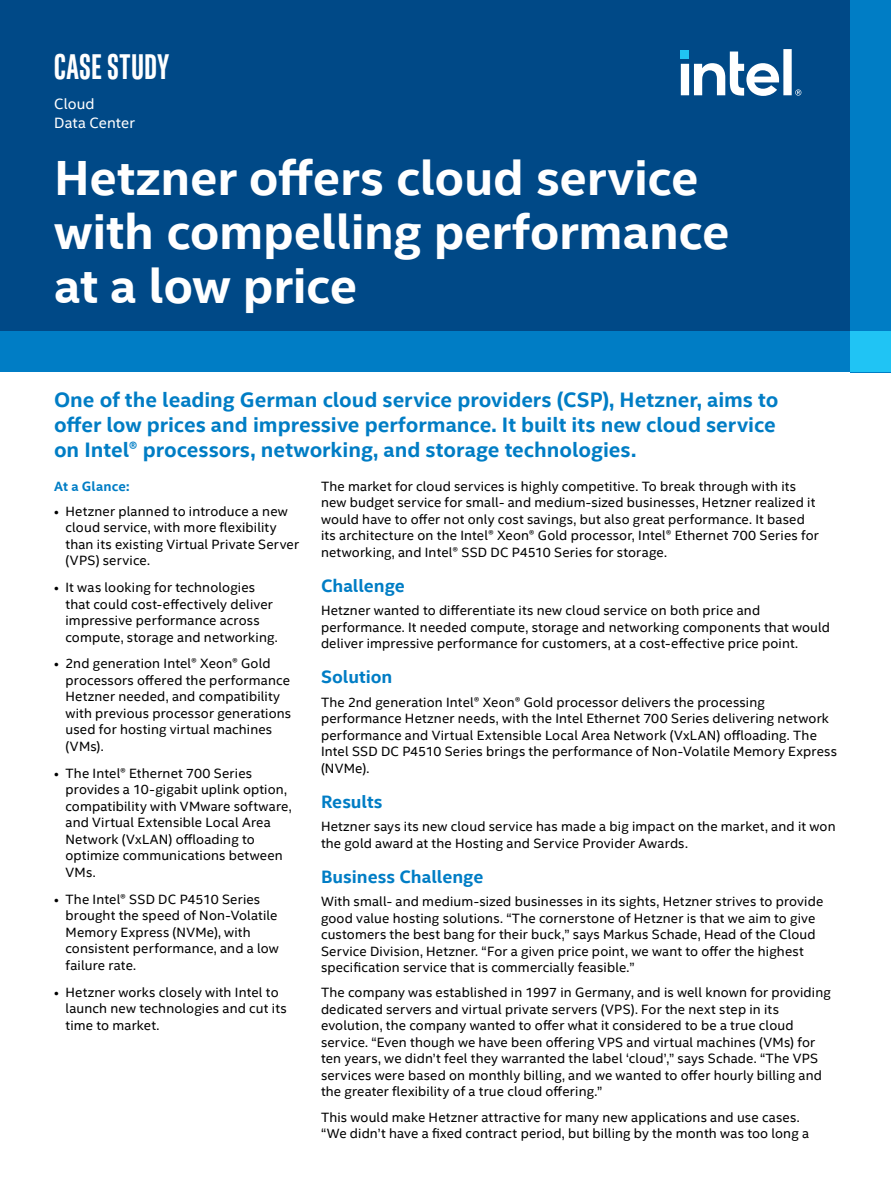
<style>
.page{position:relative;width:891px;height:1188px;background:#fff}
.page>*{position:absolute;margin:0;border:0;box-sizing:border-box;transform-origin:0 0}
.t1{font:700 49.5px/54px "Intel Clear";letter-spacing:-.005em;color:#fff}
.t2{font:700 36px "Intel Clear Pro";letter-spacing:.025em;color:#fff}
.t3{font:700 21px/25.2px "Intel Clear";color:#007dc5}
.t4{font:700 18px "Intel Clear";color:#007dc5}
.t5{font:15px/19.2px "Intel Clear";letter-spacing:.005em;color:#fff}
.t6{font:13.5px/16.5px "Intel Clear";letter-spacing:.01em;color:#000}
.t7{font:700 13.5px "Intel Clear";letter-spacing:.015em;color:#007dc5}
</style>
<div class="page">
<div style="left:0;top:0;width:891px;height:372px;background:#004987"></div>
<div style="left:0;top:332px;width:891px;height:40px;background:#007dc5"></div>
<div style="left:850px;top:0;width:41px;height:372px;background:#007dc5"></div>
<svg style="left:681px;top:49px;width:120px;height:47px"></svg>
<div style="left:850px;top:332px;width:41px;height:40px;background:#20c4f4"></div>
<h2 class="t2" style="left:54px;top:44px;width:117px">CASE STUDY</h2>
<p class="t5" style="left:54px;top:94px;width:82px">Cloud<br>Data Center</p>
<h1 class="t1" style="left:54px;top:149px;width:677px">Hetzner offers cloud service with compelling performance at a low price</h1>
<h3 class="t3" style="left:54px;top:386px;width:726px">One of the leading German cloud service providers (CSP), Hetzner, aims to offer low prices and impressive performance. It built its new cloud service on Intel® processors, networking, and storage technologies.</h3>
<p class="t7" style="left:54px;top:477px;width:77px">At a Glance:</p>
<p class="t6" style="left:66px;top:502px;width:235px;text-indent:-11px">• Hetzner planned to introduce a new cloud service, with more flexibility than its existing Virtual Private Server (VPS) service.</p>
<p class="t6" style="left:66px;top:579px;width:214px;text-indent:-11px">• It was looking for technologies that could cost-effectively deliver impressive performance across compute, storage and networking.</p>
<p class="t6" style="left:66px;top:655px;width:227px;text-indent:-11px">• 2nd generation Intel® Xeon® Gold processors offered the performance<br>Hetzner needed, and compatibility with previous processor generations used for hosting virtual machines (VMs).</p>
<p class="t6" style="left:66px;top:764px;width:228px;text-indent:-11px">• The Intel® Ethernet 700 Series provides a 10-gigabit uplink option, compatibility with VMware software, and Virtual Extensible Local Area<br>Network (VxLAN) offloading to optimize communications between<br>VMs.</p>
<p class="t6" style="left:66px;top:890px;width:215px;text-indent:-11px">• The Intel® SSD DC P4510 Series brought the speed of Non-Volatile<br>Memory Express (NVMe), with consistent performance, and a low failure rate.</p>
<p class="t6" style="left:66px;top:983px;width:223px;text-indent:-11px">• Hetzner works closely with Intel to launch new technologies and cut its time to market.</p>
<p class="t6" style="left:321px;top:477px;width:499px">The market for cloud services is highly competitive. To break through with its new budget service for small- and medium-sized businesses, Hetzner realized it would have to offer not only cost savings, but also great performance. It based its architecture on the Intel® Xeon® Gold processor, Intel® Ethernet 700 Series for networking, and Intel® SSD DC P4510 Series for storage.</p>
<h3 class="t4" style="left:321px;top:573px;width:85px">Challenge</h3>
<p class="t6" style="left:321px;top:602px;width:511px">Hetzner wanted to differentiate its new cloud service on both price and performance. It needed compute, storage and networking components that would deliver impressive performance for customers, at a cost-effective price point.</p>
<h3 class="t4" style="left:321px;top:665px;width:73px">Solution</h3>
<p class="t6" style="left:321px;top:693px;width:517px">The 2nd generation Intel® Xeon® Gold processor delivers the processing performance Hetzner needs, with the Intel Ethernet 700 Series delivering network performance and Virtual Extensible Local Area Network (VxLAN) offloading. The Intel SSD DC P4510 Series brings the performance of Non-Volatile Memory Express (NVMe).</p>
<h3 class="t4" style="left:321px;top:789px;width:63px">Results</h3>
<p class="t6" style="left:321px;top:818px;width:516px">Hetzner says its new cloud service has made a big impact on the market, and it won the gold award at the Hosting and Service Provider Awards.</p>
<h3 class="t4" style="left:321px;top:864px;width:164px">Business Challenge</h3>
<p class="t6" style="left:321px;top:893px;width:504px">With small- and medium-sized businesses in its sights, Hetzner strives to provide good value hosting solutions. “The cornerstone of Hetzner is that we aim to give customers the best bang for their buck,” says Markus Schade, Head of the Cloud Service Division, Hetzner. “For a given price point, we want to offer the highest specification service that is commercially feasible.”</p>
<p class="t6" style="left:321px;top:984px;width:511px">The company was established in 1997 in Germany, and is well known for providing dedicated servers and virtual private servers (VPS). For the next step in its evolution, the company wanted to offer what it considered to be a true cloud service. “Even though we have been offering VPS and virtual machines (VMs) for ten years, we didn’t feel they warranted the label ‘cloud’,” says Schade. “The VPS services were based on monthly billing, and we wanted to offer hourly billing and the greater flexibility of a true cloud offering.”</p>
<p class="t6" style="left:321px;top:1108px;width:490px">This would make Hetzner attractive for many new applications and use cases. “We didn’t have a fixed contract period, but billing by the month was too long a</p>
</div>
